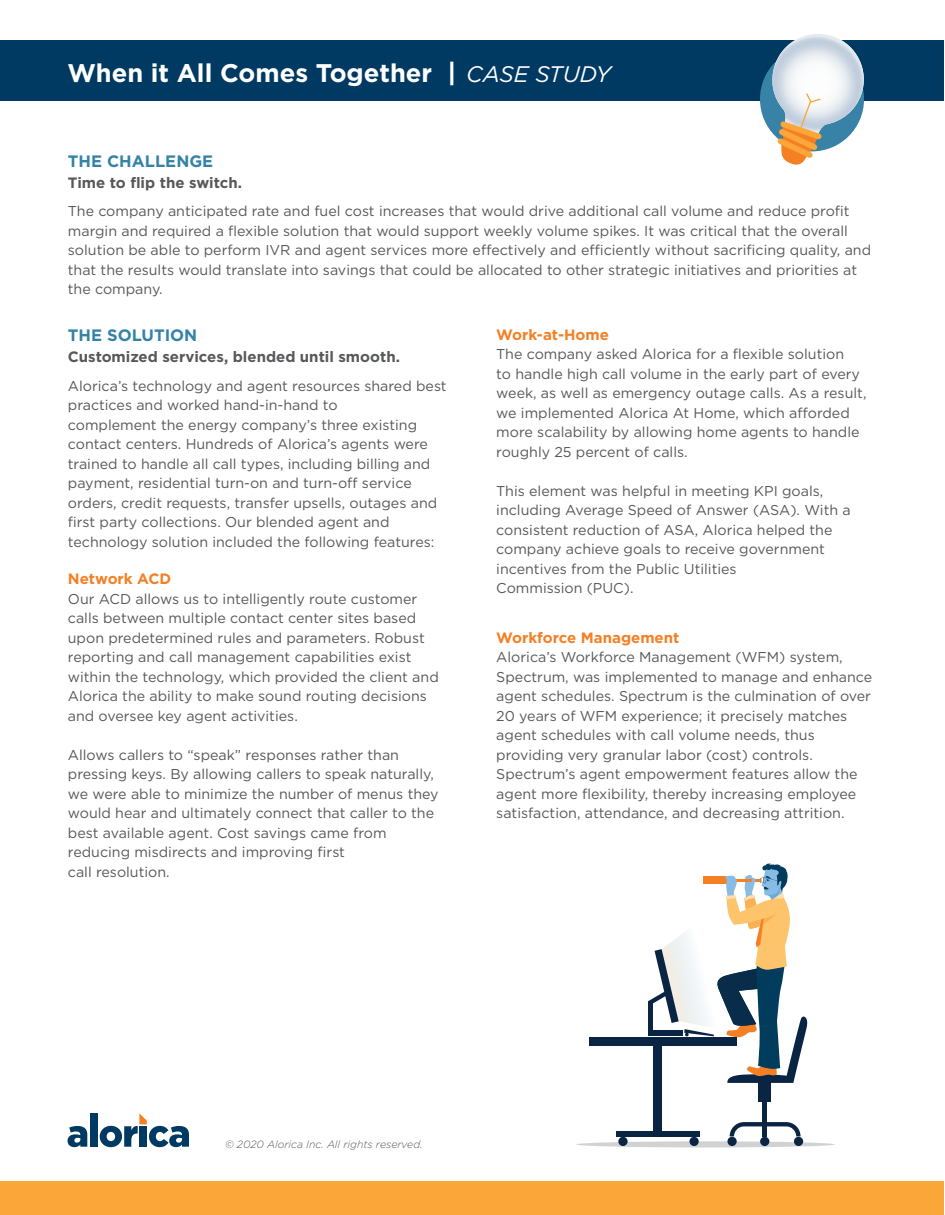
<style>
.page{position:relative;width:945px;height:1215px;background:#fff}
.page>*{position:absolute;margin:0;border:0;box-sizing:border-box;transform-origin:0 0}
.t1{font:700 25.5px "Gotham";color:#fff}
.t2{font:700 16.5px "Gotham";color:#3482a6}
.t3{font:700 15px "Gotham";color:#57585a}
.t4{font:700 15px "Gotham";color:#f48026}
.t5{font:14.25px/19.5px "Gotham";color:#57585a}
.t6{font:italic 300 10.5px "Gotham";color:#57585a}
.s1{font-weight:400;font-style:italic;font-size:22.5px}
</style>
<div class="page">
<div style="left:1px;top:40px;width:943px;height:61px;background:#003a62"></div>
<div style="left:1px;top:1181px;width:943px;height:34px;background:#faa638"></div>
<svg style="left:68px;top:1126px;width:19px;height:21px"></svg>
<div style="left:90px;top:1113px;width:7px;height:34px;background:#003a62"></div>
<svg style="left:100px;top:1113px;width:89px;height:34px"></svg>
<div style="left:576px;top:1141px;width:259px;height:7px;background:#d1d2d4;border-radius:50%"></div>
<div style="left:727px;top:1137px;width:10px;height:9px;background:#0a2444;border-radius:50%"></div>
<div style="left:760px;top:1137px;width:9px;height:9px;background:#0a2444;border-radius:50%"></div>
<div style="left:794px;top:1137px;width:9px;height:9px;background:#0a2444;border-radius:50%"></div>
<svg style="left:730px;top:1122px;width:71px;height:14px"></svg>
<div style="left:762px;top:1079px;width:5px;height:57px;background:#0a2444"></div>
<div style="left:758px;top:1077px;width:13px;height:25px;background:#0a2444"></div>
<div style="left:589px;top:1037px;width:148px;height:8px;background:#0a2444"></div>
<div style="left:653px;top:1040px;width:9px;height:96px;background:#0a2444"></div>
<div style="left:617px;top:1131px;width:83px;height:6px;background:#0a2444"></div>
<div style="left:618px;top:1137px;width:10px;height:9px;background:#0a2444;border-radius:50%"></div>
<div style="left:689px;top:1137px;width:10px;height:9px;background:#0a2444;border-radius:50%"></div>
<svg style="left:648px;top:863px;width:160px;height:220px"></svg>
<div style="left:760px;top:47px;width:104px;height:104px;background:#3782a6;border-radius:50%"></div>
<svg style="left:769px;top:34px;width:95px;height:131px"></svg>
<p class="t1" style="left:68px;top:56px;width:545px">When it All Comes Together | <span class="s1">CASE STUDY</span></p>
<p class="t2" style="left:68px;top:150px;width:147px">THE CHALLENGE</p>
<p class="t3" style="left:68px;top:172px;width:176px">Time to flip the switch.</p>
<p class="t5" style="left:68px;top:201px;width:805px">The company anticipated rate and fuel cost increases that would drive additional call volume and reduce profit margin and required a flexible solution that would support weekly volume spikes. It was critical that the overall solution be able to perform IVR and agent services more effectively and efficiently without sacrificing quality, and that the results would translate into savings that could be allocated to other strategic initiatives and priorities at the company.</p>
<p class="t2" style="left:68px;top:324px;width:131px">THE SOLUTION</p>
<p class="t3" style="left:68px;top:347px;width:334px">Customized services, blended until smooth.</p>
<p class="t5" style="left:68px;top:376px;width:380px">Alorica’s technology and agent resources shared best practices and worked hand-in-hand to</p>
<p class="t5" style="left:68px;top:415px;width:371px">complement the energy company’s three existing contact centers. Hundreds of Alorica’s agents were trained to handle all call types, including billing and payment, residential turn-on and turn-off service orders, credit requests, transfer upsells, outages and first party collections. Our blended agent and</p>
<p class="t5" style="left:68px;top:532px;width:368px">technology solution included the following features:</p>
<p class="t4" style="left:68px;top:569px;width:105px">Network ACD</p>
<p class="t5" style="left:68px;top:589px;width:358px">Our ACD allows us to intelligently route customer calls between multiple contact center sites based upon predetermined rules and parameters. Robust</p>
<p class="t5" style="left:68px;top:647px;width:372px">reporting and call management capabilities exist within the technology, which provided the client and Alorica the ability to make sound routing decisions and oversee key agent activities.</p>
<p class="t5" style="left:68px;top:745px;width:372px">Allows callers to “speak” responses rather than pressing keys. By allowing callers to speak naturally, we were able to minimize the number of menus they would hear and ultimately connect that caller to the best available agent. Cost savings came from</p>
<p class="t5" style="left:68px;top:842px;width:279px">reducing misdirects and improving first</p>
<p class="t5" style="left:68px;top:862px;width:103px">call resolution.</p>
<p class="t4" style="left:496px;top:325px;width:114px">Work-at-Home</p>
<p class="t5" style="left:496px;top:344px;width:372px">The company asked Alorica for a flexible solution<br>to handle high call volume in the early part of every week, as well as emergency outage calls. As a result, we implemented Alorica At Home, which afforded more scalability by allowing home agents to handle roughly 25 percent of calls.</p>
<p class="t5" style="left:496px;top:481px;width:329px">This element was helpful in meeting KPI goals,</p>
<p class="t5" style="left:496px;top:500px;width:356px">including Average Speed of Answer (ASA). With a consistent reduction of ASA, Alorica helped the</p>
<p class="t5" style="left:496px;top:539px;width:330px">company achieve goals to receive government</p>
<p class="t5" style="left:496px;top:559px;width:242px">incentives from the Public Utilities</p>
<p class="t5" style="left:496px;top:578px;width:139px">Commission (PUC).</p>
<p class="t4" style="left:496px;top:628px;width:185px">Workforce Management</p>
<p class="t5" style="left:496px;top:647px;width:377px">Alorica’s Workforce Management (WFM) system, Spectrum, was implemented to manage and enhance agent schedules. Spectrum is the culmination of over 20 years of WFM experience; it precisely matches agent schedules with call volume needs, thus</p>
<p class="t5" style="left:496px;top:745px;width:318px">providing very granular labor (cost) controls.</p>
<p class="t5" style="left:496px;top:764px;width:363px;text-align:justify">Spectrum’s agent empowerment features allow the agent more flexibility, thereby increasing employee satisfaction, attendance, and decreasing attrition.</p>
<p class="t6" style="left:225px;top:1137px;width:199px">© 2020 Alorica Inc. All rights reserved.</p>
</div>
